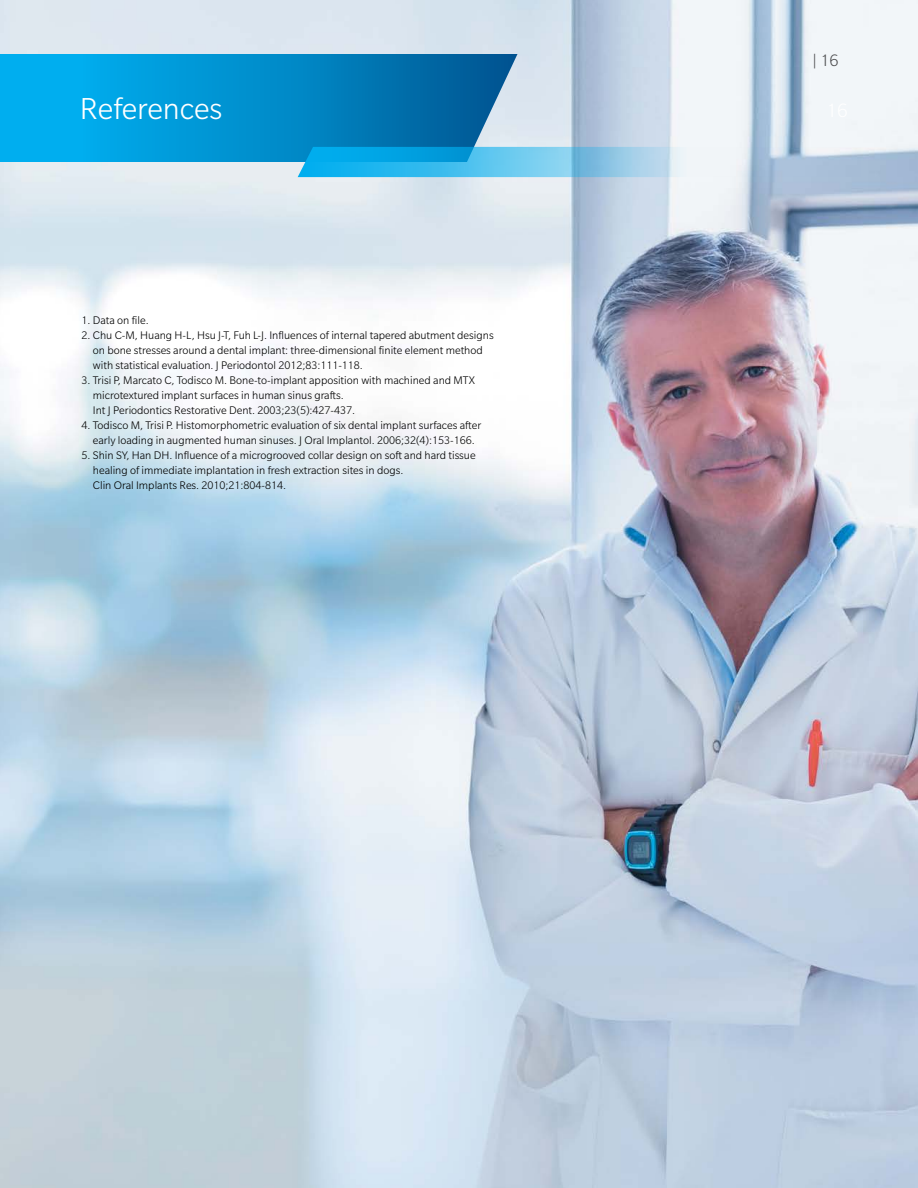
<style>
.page{position:relative;width:918px;height:1188px;background:#fff}
.page>*{position:absolute;margin:0;border:0;box-sizing:border-box;transform-origin:0 0}
.t1{font:300 33px "Slate Pro";color:#fff}
.t2{font:300 18px "Slate Pro";color:#4d4d4f}
.t3{font:300 12px/15px "Slate Pro";color:#000}
</style>
<div class="page">
<img style="left:1px;top:0;width:917px;height:1188px">
<svg style="left:0;top:54px;width:518px;height:108px;background:#0891cd"></svg>
<svg style="left:298px;top:147px;width:563px;height:30px;background:#79c5e8"></svg>
<h1 class="t1" style="left:80px;top:91px;width:144px">References</h1>
<p class="t3" style="left:82px;top:313px;width:69px">1. Data on file.</p>
<p class="t3" style="left:93px;top:328px;width:402px;text-indent:-11px">2. Chu C-M, Huang H-L, Hsu J-T, Fuh L-J. Influences of internal tapered abutment designs on bone stresses around a dental implant: three-dimensional finite element method with statistical evaluation. J Periodontol 2012;83:111-118.</p>
<p class="t3" style="left:93px;top:373px;width:384px;text-indent:-11px">3. Trisi P, Marcato C, Todisco M. Bone-to-implant apposition with machined and MTX microtextured implant surfaces in human sinus grafts.<br>Int J Periodontics Restorative Dent. 2003;23(5):427-437.</p>
<p class="t3" style="left:82px;top:418px;width:401px;text-align:center">4. Todisco M, Trisi P. Histomorphometric evaluation of six dental implant surfaces after early loading in augmented human sinuses. J Oral Implantol. 2006;32(4):153-166.</p>
<p class="t3" style="left:93px;top:448px;width:384px;text-indent:-11px">5. Shin SY, Han DH. Influence of a microgrooved collar design on soft and hard tissue healing of immediate implantation in fresh extraction sites in dogs.<br>Clin Oral Implants Res. 2010;21:804-814.</p>
<h2 class="t2" style="left:812px;top:51px;width:28px">| 16</h2>
</div>
